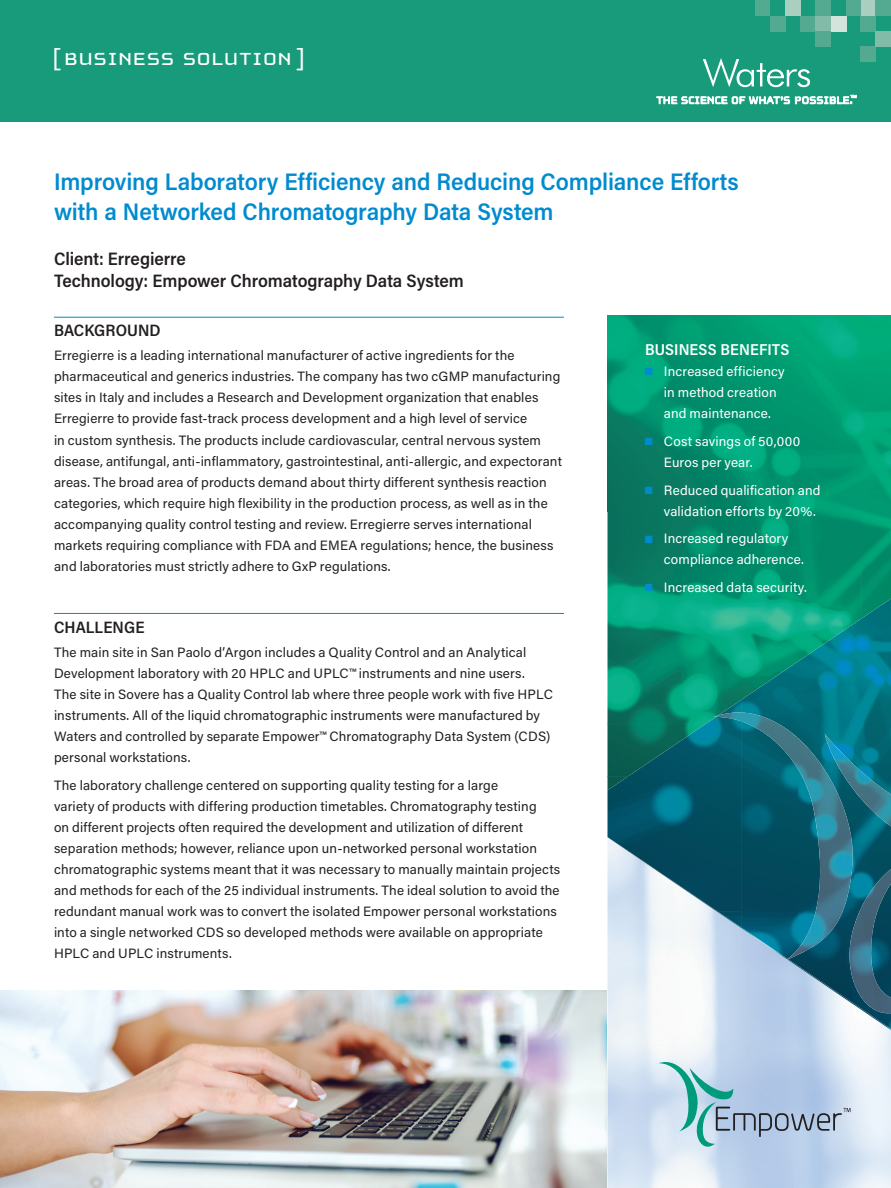
<style>
.page{position:relative;width:891px;height:1188px;background:#fff}
.page>*{position:absolute;margin:0;border:0;box-sizing:border-box;transform-origin:0 0}
.t1{font:25.5px "Cholla Unicase";letter-spacing:.015em;color:#fff;scale:1.1 1}
.t2{font:600 24px/30px "Acumin Pro Semi Cond";letter-spacing:-.005em;color:#008bcf}
.t3{font:600 18px/22.5px "Acumin Pro Semi Cond";letter-spacing:-.005em;color:#231f20}
.t4{font:600 16.5px "Acumin Pro Semi Cond";letter-spacing:.005em;color:#231f20}
.t5{font:600 15.75px "Acumin Pro Semi Cond";letter-spacing:.005em;color:#fff}
.t6{font:13.5px/21px "Acumin Pro";letter-spacing:.01em;color:#231f20}
.t7{font:13.5px/21px "Acumin Pro";letter-spacing:.01em;color:#fff}
.s1{color:#008bcf}
</style>
<div class="page">
<div style="left:0;top:0;width:891px;height:122px;background:#179b7a"></div>
<div style="left:755px;top:0;width:15px;height:16px;background:#54aa90"></div>
<div style="left:861px;top:47px;width:15px;height:15px;background:#54aa90"></div>
<div style="left:770px;top:16px;width:15px;height:15px;background:#54aa90"></div>
<div style="left:785px;top:0;width:15px;height:16px;background:#aacec0"></div>
<div style="left:800px;top:16px;width:16px;height:15px;background:#54aa90"></div>
<div style="left:816px;top:16px;width:15px;height:15px;background:#82bba7"></div>
<div style="left:831px;top:16px;width:15px;height:15px;background:#d2e4dc"></div>
<div style="left:816px;top:0;width:15px;height:16px;background:#54aa90"></div>
<div style="left:816px;top:31px;width:15px;height:16px;background:#54aa90"></div>
<div style="left:861px;top:0;width:15px;height:16px;background:#aacec0"></div>
<div style="left:846px;top:0;width:15px;height:16px;background:#54aa90"></div>
<div style="left:876px;top:0;width:15px;height:16px;background:#54aa90"></div>
<div style="left:861px;top:16px;width:15px;height:15px;background:#54aa90"></div>
<div style="left:876px;top:31px;width:15px;height:16px;background:#82bba7"></div>
<svg style="left:657px;top:95px;width:199px;height:9px"></svg>
<svg style="left:703px;top:58px;width:107px;height:29px"></svg>
<img style="left:0;top:990px;width:608px;height:198px">
<svg style="left:608px;top:315px;width:283px;height:873px;background:#40a496"></svg>
<img style="left:858px;top:734px;width:33px;height:92px">
<img style="left:716px;top:712px;width:142px;height:247px">
<img style="left:842px;top:869px;width:49px;height:144px">
<svg style="left:659px;top:1062px;width:191px;height:85px;background:#abc7db"></svg>
<hr style="left:54px;top:317px;width:510px;height:1px;background:#008bcf">
<hr style="left:54px;top:613px;width:510px;height:1px;background:#008bcf">
<h1 class="t1" style="left:52px;top:46px;width:232px">[ BUSINESS SOLUTION ]</h1>
<h2 class="t2" style="left:54px;top:165px;width:686px">Improving Laboratory Efficiency and Reducing Compliance Efforts with a Networked Chromatography Data System</h2>
<h3 class="t3" style="left:54px;top:246px;width:411px">Client: Erregierre<br>Technology: Empower Chromatography Data System</h3>
<p class="t4" style="left:54px;top:319px;width:108px">BACKGROUND</p>
<p class="t6" style="left:54px;top:345px;width:509px">Erregierre is a leading international manufacturer of active ingredients for the pharmaceutical and generics industries. The company has two cGMP manufacturing sites in Italy and includes a Research and Development organization that enables Erregierre to provide fast-track process development and a high level of service<br>in custom synthesis. The products include cardiovascular, central nervous system disease, antifungal, anti-inflammatory, gastrointestinal, anti-allergic, and expectorant areas. The broad area of products demand about thirty different synthesis reaction categories, which require high flexibility in the production process, as well as in the accompanying quality control testing and review. Erregierre serves international markets requiring compliance with FDA and EMEA regulations; hence, the business and laboratories must strictly adhere to GxP regulations.</p>
<p class="t4" style="left:54px;top:615px;width:92px">CHALLENGE</p>
<p class="t6" style="left:54px;top:641px;width:501px">The main site in San Paolo d’Argon includes a Quality Control and an Analytical Development laboratory with 20 HPLC and UPLC™ instruments and nine users.<br>The site in Sovere has a Quality Control lab where three people work with five HPLC instruments. All of the liquid chromatographic instruments were manufactured by Waters and controlled by separate Empower™ Chromatography Data System (CDS) personal workstations.</p>
<p class="t6" style="left:54px;top:774px;width:508px">The laboratory challenge centered on supporting quality testing for a large<br>variety of products with differing production timetables. Chromatography testing<br>on different projects often required the development and utilization of different separation methods; however, reliance upon un-networked personal workstation chromatographic systems meant that it was necessary to manually maintain projects and methods for each of the 25 individual instruments. The ideal solution to avoid the redundant manual work was to convert the isolated Empower personal workstations into a single networked CDS so developed methods were available on appropriate HPLC and UPLC instruments.</p>
<p class="t5" style="left:645px;top:339px;width:146px">BUSINESS BENEFITS</p>
<p class="t7" style="left:664px;top:360px;width:122px;text-indent:-19px"><span class="s1">■</span> Increased efficiency in method creation and maintenance.</p>
<p class="t7" style="left:664px;top:430px;width:138px;text-indent:-19px"><span class="s1">■</span> Cost savings of 50,000<br>Euros per year.</p>
<p class="t7" style="left:664px;top:479px;width:158px;text-indent:-19px"><span class="s1">■</span> Reduced qualification and validation efforts by 20%.</p>
<p class="t7" style="left:664px;top:528px;width:141px;text-indent:-19px"><span class="s1">■</span> Increased regulatory compliance adherence.</p>
<p class="t7" style="left:645px;top:576px;width:163px"><span class="s1">■</span> Increased data security.</p>
</div>
